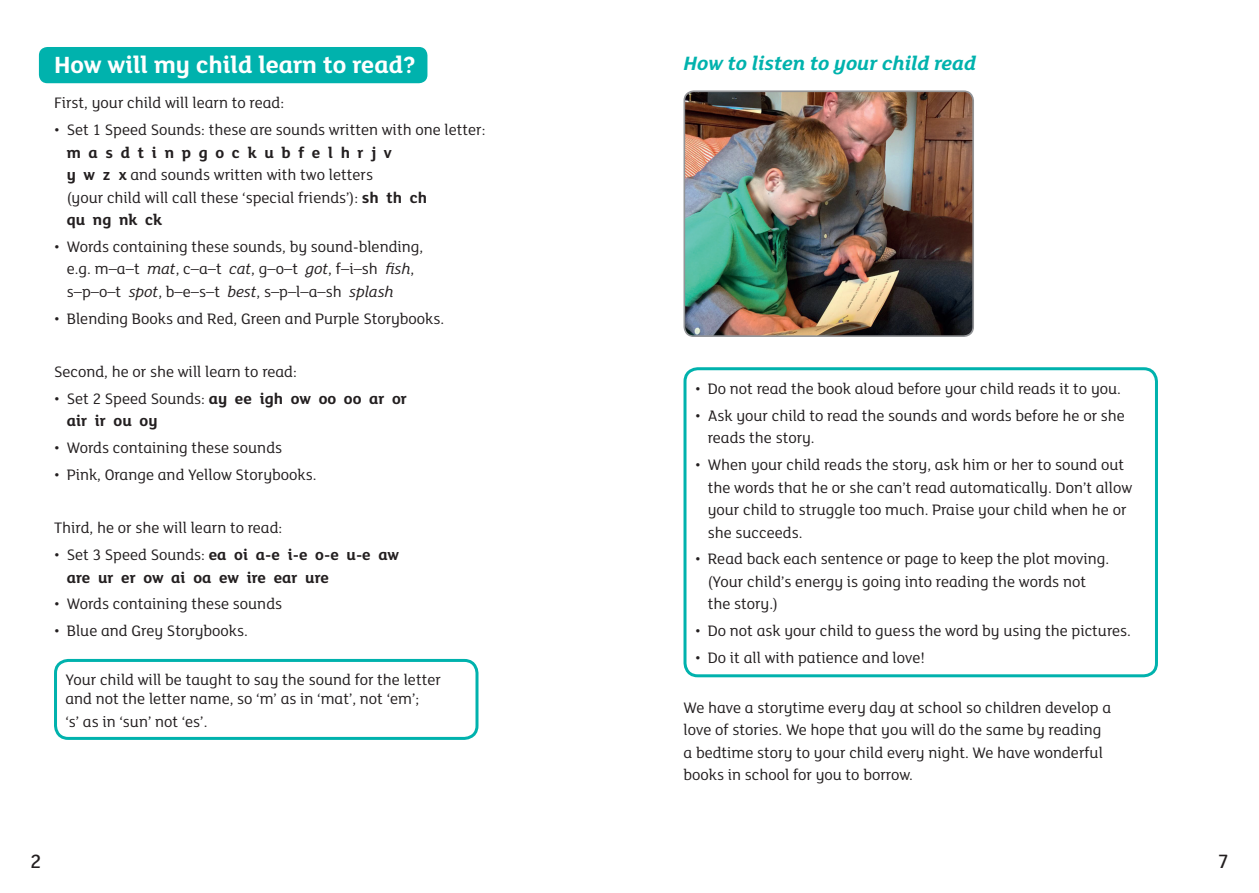
<style>
.page{position:relative;width:1259px;height:893px;background:#fff}
.page>*{position:absolute;margin:0;border:0;box-sizing:border-box;transform-origin:0 0}
.t1{font:700 25.5px "FS Lola Primary";color:#fff}
.t2{font:italic 700 21px "FS Lola Primary";color:#00b2ad}
.t3{font:500 21px "FS Lola Primary";color:#231f20}
.t4{font:16.5px/22.5px "FS Lola Primary";color:#231f20}
.t5{font:700 16.5px/22.5px "FS Lola Primary";color:#231f20}
.s1{font-weight:700}
.s2{font-style:italic}
.s3{font-weight:400}
</style>
<div class="page">
<div style="left:39px;top:47px;width:388px;height:36px;background:#00b2ad;border-radius:9px"></div>
<div style="left:683px;top:367px;width:475px;height:310px;border:3px solid #00b2ad;border-radius:13px"></div>
<div style="left:54px;top:659px;width:424px;height:81px;border:3px solid #00b2ad;border-radius:13px"></div>
<img style="left:686px;top:93px;width:285px;height:241px">
<div style="left:683px;top:90px;width:291px;height:247px;border:2px solid #939598;border-radius:9px"></div>
<h1 class="t1" style="left:54px;top:47px;width:363px">How will my child learn to read?</h1>
<p class="t4" style="left:54px;top:91px;width:232px">First, your child will learn to read:</p>
<p class="t4" style="left:54px;top:118px;width:433px">• Set 1 Speed Sounds: these are sounds written with one letter:</p>
<p class="t4" style="left:67px;top:140px;width:362px"><span class="s1">m a s d t i n p g o c k u b f e l h r j v<br>y w z x</span> and sounds written with two letters<br>(your child will call these ‘special friends’): <span class="s1">sh th ch qu ng nk ck</span></p>
<p class="t4" style="left:67px;top:235px;width:358px;text-indent:-13px">• Words containing these sounds, by sound-blending, e.g. m–a–t <span class="s2">mat</span>, c–a–t <span class="s2">cat</span>, g–o–t <span class="s2">got</span>, f–i–sh <span class="s2">fish</span>, s–p–o–t <span class="s2">spot</span>, b–e–s–t <span class="s2">best</span>, s–p–l–a–sh <span class="s2">splash</span></p>
<p class="t4" style="left:54px;top:306px;width:392px">• Blending Books and Red, Green and Purple Storybooks.</p>
<p class="t4" style="left:54px;top:360px;width:244px">Second, he or she will learn to read:</p>
<p class="t5" style="left:67px;top:386px;width:342px;text-indent:-13px"><span class="s3">• Set 2 Speed Sounds:</span> ay ee igh ow oo oo ar or air ir ou oy</p>
<p class="t4" style="left:54px;top:436px;width:230px">• Words containing these sounds</p>
<p class="t4" style="left:54px;top:463px;width:264px">• Pink, Orange and Yellow Storybooks.</p>
<p class="t4" style="left:54px;top:516px;width:230px">Third, he or she will learn to read:</p>
<p class="t5" style="left:67px;top:543px;width:334px;text-indent:-13px"><span class="s3">• Set 3 Speed Sounds:</span> ea oi a-e i-e o-e u-e aw are ur er ow ai oa ew ire ear ure</p>
<p class="t4" style="left:54px;top:592px;width:230px">• Words containing these sounds</p>
<p class="t4" style="left:54px;top:619px;width:195px">• Blue and Grey Storybooks.</p>
<p class="t4" style="left:65px;top:669px;width:377px;line-height:19.5px">Your child will be taught to say the sound for the letter and not the letter name, so ‘m’ as in ‘mat’, not ‘em’;</p>
<p class="t4" style="left:65px;top:709px;width:143px">‘s’ as in ‘sun’ not ‘es’.</p>
<p class="t2" style="left:683px;top:48px;width:294px">How to listen to your child read</p>
<p class="t4" style="left:695px;top:377px;width:427px">• Do not read the book aloud before your child reads it to you.</p>
<p class="t4" style="left:708px;top:403px;width:419px;text-indent:-13px">• Ask your child to read the sounds and words before he or she reads the story.</p>
<p class="t4" style="left:708px;top:453px;width:426px;text-indent:-13px">• When your child reads the story, ask him or her to sound out the words that he or she can’t read automatically. Don’t allow your child to struggle too much. Praise your child when he or she succeeds.</p>
<p class="t4" style="left:708px;top:547px;width:403px;text-indent:-13px">• Read back each sentence or page to keep the plot moving. (Your child’s energy is going into reading the words not the story.)</p>
<p class="t4" style="left:695px;top:619px;width:437px">• Do not ask your child to guess the word by using the pictures.</p>
<p class="t4" style="left:695px;top:646px;width:232px">• Do it all with patience and love!</p>
<p class="t4" style="left:683px;top:695px;width:429px">We have a storytime every day at school so children develop a love of stories. We hope that you will do the same by reading a bedtime story to your child every night. We have wonderful books in school for you to borrow.</p>
<p class="t3" style="left:30px;top:847px;width:13px">2</p>
<p class="t3" style="left:1217px;top:847px;width:13px">7</p>
</div>
